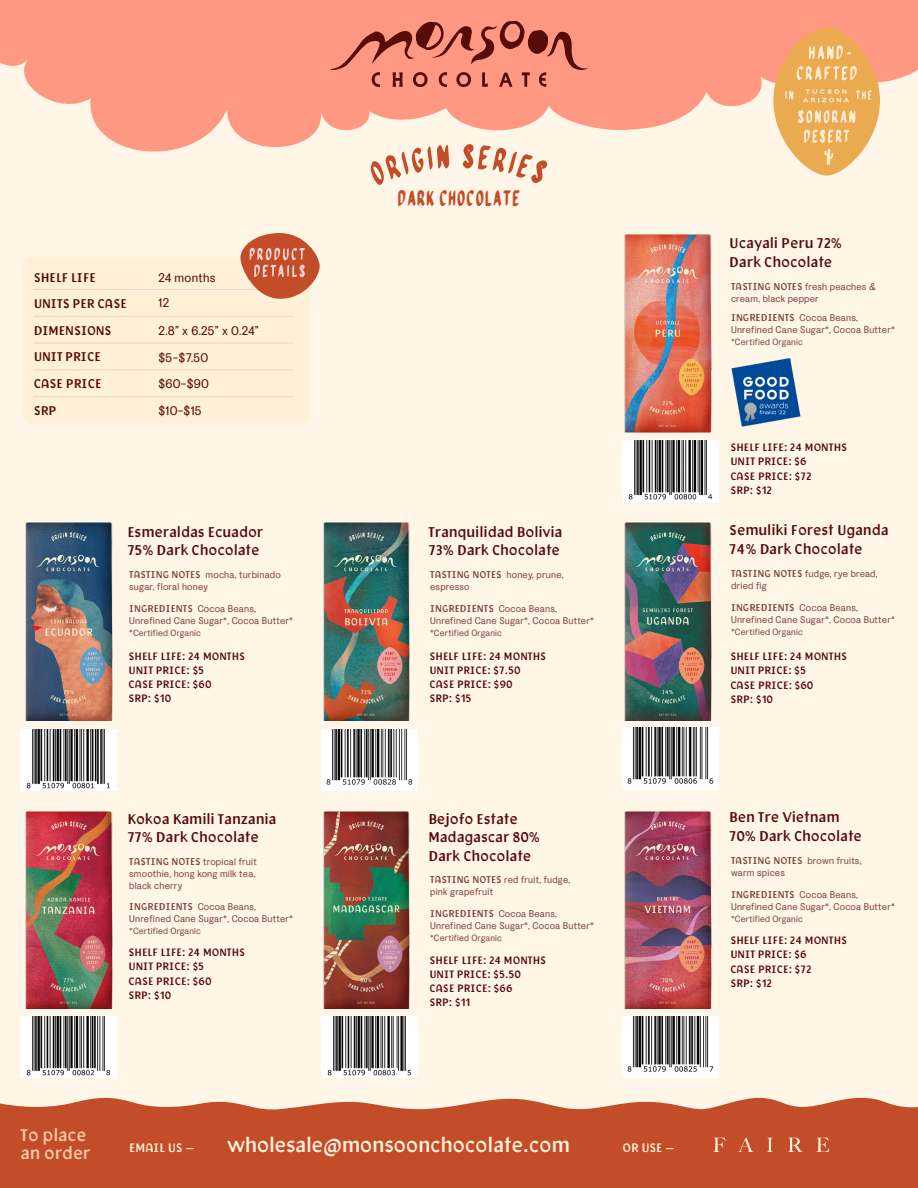
<style>
.page{position:relative;width:918px;height:1188px;background:#fff}
.page>*{position:absolute;margin:0;border:0;box-sizing:border-box;transform-origin:0 0}
.t1{font:22.5px "Copal";letter-spacing:-.01em;color:#c34d28}
.t2{font:19.5px "Facultad Monsoon";letter-spacing:-.02em;color:#fff0d8}
.t3{font:16.5px/18px "Facultad Monsoon";letter-spacing:-.01em;color:#fec8a9}
.t4{font:13.8px/18.8px "Facultad Monsoon";letter-spacing:-.01em;color:#580c0a}
.t5{font:12.45px "Facultad Monsoon";letter-spacing:-.01em;color:#580c0a}
.t6{font:12.45px "La Fabrique";letter-spacing:.02em;color:#580c0a}
.t7{font:12px "Facultad Monsoon";letter-spacing:-.01em;color:#fff0d8}
.t8{font:10.5px "Facultad Monsoon";color:#580c0a}
.t9{font:9.75px/12px "La Fabrique";letter-spacing:.02em;color:#7e463a}
.t10{font:9px "La Fabrique";letter-spacing:.02em;color:#7e463a}
.s1{font-family:"Facultad Monsoon"}
</style>
<div class="page">
<div style="left:0;top:148px;width:918px;height:949px;background:#fff6e8"></div>
<div style="left:0;top:1113px;width:918px;height:75px;background:#c34d28"></div>
<svg style="left:0;top:1097px;width:918px;height:16px;background:#dd987d"></svg>
<svg style="left:0;top:0;width:589px;height:173px;background:#ffb4a0"></svg>
<svg style="left:354px;top:0;width:564px;height:148px;background:#feb29e"></svg>
<svg style="left:353px;top:10px;width:368px;height:135px;background:#feb09c"></svg>
<div style="left:773px;top:27px;width:107px;height:149px;background:#eba950;border-radius:50%"></div>
<svg style="left:809px;top:45px;width:42px;height:15px"></svg>
<svg style="left:797px;top:66px;width:60px;height:14px"></svg>
<svg style="left:798px;top:110px;width:57px;height:13px"></svg>
<svg style="left:804px;top:130px;width:46px;height:13px"></svg>
<svg style="left:785px;top:91px;width:8px;height:9px"></svg>
<svg style="left:856px;top:90px;width:16px;height:10px"></svg>
<svg style="left:803px;top:89px;width:46px;height:13px"></svg>
<svg style="left:824px;top:149px;width:9px;height:16px"></svg>
<svg style="left:330px;top:21px;width:258px;height:66px;background:#dc7a69"></svg>
<svg style="left:713px;top:1137px;width:116px;height:15px"></svg>
<svg style="left:371px;top:145px;width:78px;height:40px;background:#eec8b3"></svg>
<svg style="left:463px;top:144px;width:84px;height:39px;background:#efc9b4"></svg>
<img style="left:623px;top:441px;width:96px;height:61px">
<img style="left:623px;top:728px;width:96px;height:61px">
<img style="left:623px;top:1016px;width:96px;height:62px">
<div style="left:23px;top:257px;width:287px;height:167px;background:#fff0d8;border-radius:8px"></div>
<hr style="left:34px;top:289px;width:259px;height:1px;background:#f1d1d1">
<hr style="left:34px;top:316px;width:259px;height:1px;background:#f1d1d1">
<hr style="left:34px;top:343px;width:259px;height:1px;background:#f1d1d1">
<hr style="left:34px;top:370px;width:259px;height:1px;background:#f1d1d1">
<hr style="left:34px;top:396px;width:259px;height:1px;background:#f1d1d1">
<svg style="left:240px;top:233px;width:80px;height:66px;background:#d68367"></svg>
<img style="left:624px;top:233px;width:87px;height:199px">
<img style="left:624px;top:521px;width:87px;height:199px">
<img style="left:624px;top:810px;width:87px;height:199px">
<img style="left:322px;top:729px;width:96px;height:62px">
<img style="left:21px;top:729px;width:96px;height:62px">
<img style="left:322px;top:1016px;width:96px;height:62px">
<img style="left:21px;top:1016px;width:96px;height:62px">
<img style="left:323px;top:522px;width:87px;height:199px">
<img style="left:323px;top:810px;width:87px;height:199px">
<img style="left:25px;top:522px;width:87px;height:199px">
<img style="left:25px;top:810px;width:87px;height:199px">
<img style="left:727px;top:355px;width:76px;height:75px">
<p class="t5" style="left:34px;top:266px;width:64px">SHELF LIFE</p>
<p class="t5" style="left:34px;top:293px;width:95px">UNITS PER CASE</p>
<p class="t6" style="left:159px;top:295px;width:12px">12</p>
<p class="t6" style="left:159px;top:270px;width:59px">24 months</p>
<p class="t5" style="left:34px;top:320px;width:80px">DIMENSIONS</p>
<p class="t6" style="left:159px;top:323px;width:102px">2.8” x 6.25” x 0.24”</p>
<p class="t5" style="left:34px;top:346px;width:69px">UNIT PRICE</p>
<p class="t5" style="left:34px;top:373px;width:69px">CASE PRICE</p>
<p class="t6" style="left:159px;top:350px;width:51px">$5-$7.50</p>
<p class="t6" style="left:159px;top:376px;width:52px">$60-$90</p>
<p class="t5" style="left:34px;top:400px;width:24px">SRP</p>
<p class="t6" style="left:159px;top:403px;width:44px">$10-$15</p>
<p class="t4" style="left:127px;top:522px;width:138px">Esmeraldas Ecuador<br>75% Dark Chocolate</p>
<p class="t9" style="left:129px;top:569px;width:153px"><span class="s1">TASTING NOTES</span> mocha, turbinado sugar, floral honey</p>
<p class="t9" style="left:129px;top:603px;width:165px"><span class="s1">INGREDIENTS</span> Cocoa Beans,<br>Unrefined Cane Sugar*, Cocoa Butter*</p>
<p class="t10" style="left:129px;top:627px;width:73px">*Certified Organic</p>
<p class="t8" style="left:128px;top:647px;width:118px">SHELF LIFE: 24 MONTHS</p>
<p class="t8" style="left:128px;top:661px;width:77px">UNIT PRICE: $5</p>
<p class="t8" style="left:128px;top:675px;width:85px">CASE PRICE: $60</p>
<p class="t8" style="left:128px;top:690px;width:44px">SRP: $10</p>
<p class="t4" style="left:127px;top:809px;width:151px">Kokoa Kamili Tanzania<br>77% Dark Chocolate</p>
<p class="t9" style="left:129px;top:856px;width:129px"><span class="s1">TASTING NOTES</span> tropical fruit smoothie, hong kong milk tea, black cherry</p>
<p class="t9" style="left:129px;top:900px;width:165px"><span class="s1">INGREDIENTS</span> Cocoa Beans,<br>Unrefined Cane Sugar*, Cocoa Butter*</p>
<p class="t10" style="left:129px;top:925px;width:73px">*Certified Organic</p>
<p class="t8" style="left:128px;top:943px;width:118px">SHELF LIFE: 24 MONTHS</p>
<p class="t8" style="left:128px;top:958px;width:77px">UNIT PRICE: $5</p>
<p class="t8" style="left:128px;top:972px;width:85px">CASE PRICE: $60</p>
<p class="t8" style="left:128px;top:986px;width:44px">SRP: $10</p>
<p class="t1" style="left:397px;top:189px;width:125px">DARK CHOCOLATE</p>
<p class="t4" style="left:428px;top:522px;width:136px">Tranquilidad Bolivia<br>73% Dark Chocolate</p>
<p class="t9" style="left:430px;top:569px;width:135px"><span class="s1">TASTING NOTES</span> honey, prune, espresso</p>
<p class="t9" style="left:430px;top:603px;width:165px"><span class="s1">INGREDIENTS</span> Cocoa Beans,<br>Unrefined Cane Sugar*, Cocoa Butter*</p>
<p class="t10" style="left:430px;top:627px;width:73px">*Certified Organic</p>
<p class="t8" style="left:429px;top:647px;width:118px">SHELF LIFE: 24 MONTHS</p>
<p class="t8" style="left:429px;top:661px;width:93px">UNIT PRICE: $7.50</p>
<p class="t8" style="left:429px;top:675px;width:85px">CASE PRICE: $90</p>
<p class="t8" style="left:429px;top:690px;width:44px">SRP: $15</p>
<p class="t4" style="left:428px;top:809px;width:113px">Bejofo Estate<br>Madagascar 80%<br>Dark Chocolate</p>
<p class="t9" style="left:430px;top:874px;width:142px"><span class="s1">TASTING NOTES</span> red fruit, fudge, pink grapefruit</p>
<p class="t9" style="left:430px;top:908px;width:165px"><span class="s1">INGREDIENTS</span> Cocoa Beans,<br>Unrefined Cane Sugar*, Cocoa Butter*</p>
<p class="t10" style="left:430px;top:933px;width:73px">*Certified Organic</p>
<p class="t8" style="left:429px;top:951px;width:118px">SHELF LIFE: 24 MONTHS</p>
<p class="t8" style="left:429px;top:965px;width:93px">UNIT PRICE: $5.50</p>
<p class="t8" style="left:429px;top:979px;width:85px">CASE PRICE: $66</p>
<p class="t8" style="left:429px;top:994px;width:43px">SRP: $11</p>
<p class="t3" style="left:21px;top:1126px;width:72px">To place an order</p>
<p class="t7" style="left:129px;top:1137px;width:67px">EMAIL US —</p>
<p class="t2" style="left:227px;top:1128px;width:344px">wholesale@monsoonchocolate.com</p>
<p class="t7" style="left:623px;top:1137px;width:54px">OR USE —</p>
<p class="t4" style="left:729px;top:233px;width:114px">Ucayali Peru 72%<br>Dark Chocolate</p>
<p class="t9" style="left:731px;top:280px;width:146px"><span class="s1">TASTING NOTES</span> fresh peaches &amp; cream, black pepper</p>
<p class="t9" style="left:731px;top:311px;width:165px"><span class="s1">INGREDIENTS</span> Cocoa Beans,<br>Unrefined Cane Sugar*, Cocoa Butter*</p>
<p class="t10" style="left:731px;top:336px;width:73px">*Certified Organic</p>
<p class="t8" style="left:730px;top:439px;width:118px">SHELF LIFE: 24 MONTHS</p>
<p class="t8" style="left:730px;top:453px;width:78px">UNIT PRICE: $6</p>
<p class="t8" style="left:730px;top:467px;width:83px">CASE PRICE: $72</p>
<p class="t8" style="left:730px;top:481px;width:43px">SRP: $12</p>
<p class="t4" style="left:729px;top:520px;width:161px">Semuliki Forest Uganda<br>74% Dark Chocolate</p>
<p class="t9" style="left:731px;top:567px;width:148px"><span class="s1">TASTING NOTES</span> fudge, rye bread, dried fig</p>
<p class="t9" style="left:731px;top:601px;width:165px"><span class="s1">INGREDIENTS</span> Cocoa Beans,<br>Unrefined Cane Sugar*, Cocoa Butter*</p>
<p class="t10" style="left:731px;top:626px;width:73px">*Certified Organic</p>
<p class="t8" style="left:730px;top:647px;width:118px">SHELF LIFE: 24 MONTHS</p>
<p class="t8" style="left:730px;top:662px;width:77px">UNIT PRICE: $5</p>
<p class="t8" style="left:730px;top:676px;width:85px">CASE PRICE: $60</p>
<p class="t8" style="left:730px;top:690px;width:44px">SRP: $10</p>
<p class="t4" style="left:729px;top:807px;width:134px">Ben Tre Vietnam<br>70% Dark Chocolate</p>
<p class="t9" style="left:731px;top:854px;width:132px"><span class="s1">TASTING NOTES</span> brown fruits, warm spices</p>
<p class="t9" style="left:731px;top:888px;width:165px"><span class="s1">INGREDIENTS</span> Cocoa Beans,<br>Unrefined Cane Sugar*, Cocoa Butter*</p>
<p class="t10" style="left:731px;top:913px;width:73px">*Certified Organic</p>
<p class="t8" style="left:730px;top:932px;width:118px">SHELF LIFE: 24 MONTHS</p>
<p class="t8" style="left:730px;top:946px;width:78px">UNIT PRICE: $6</p>
<p class="t8" style="left:730px;top:960px;width:83px">CASE PRICE: $72</p>
<p class="t8" style="left:730px;top:974px;width:43px">SRP: $12</p>
</div>
